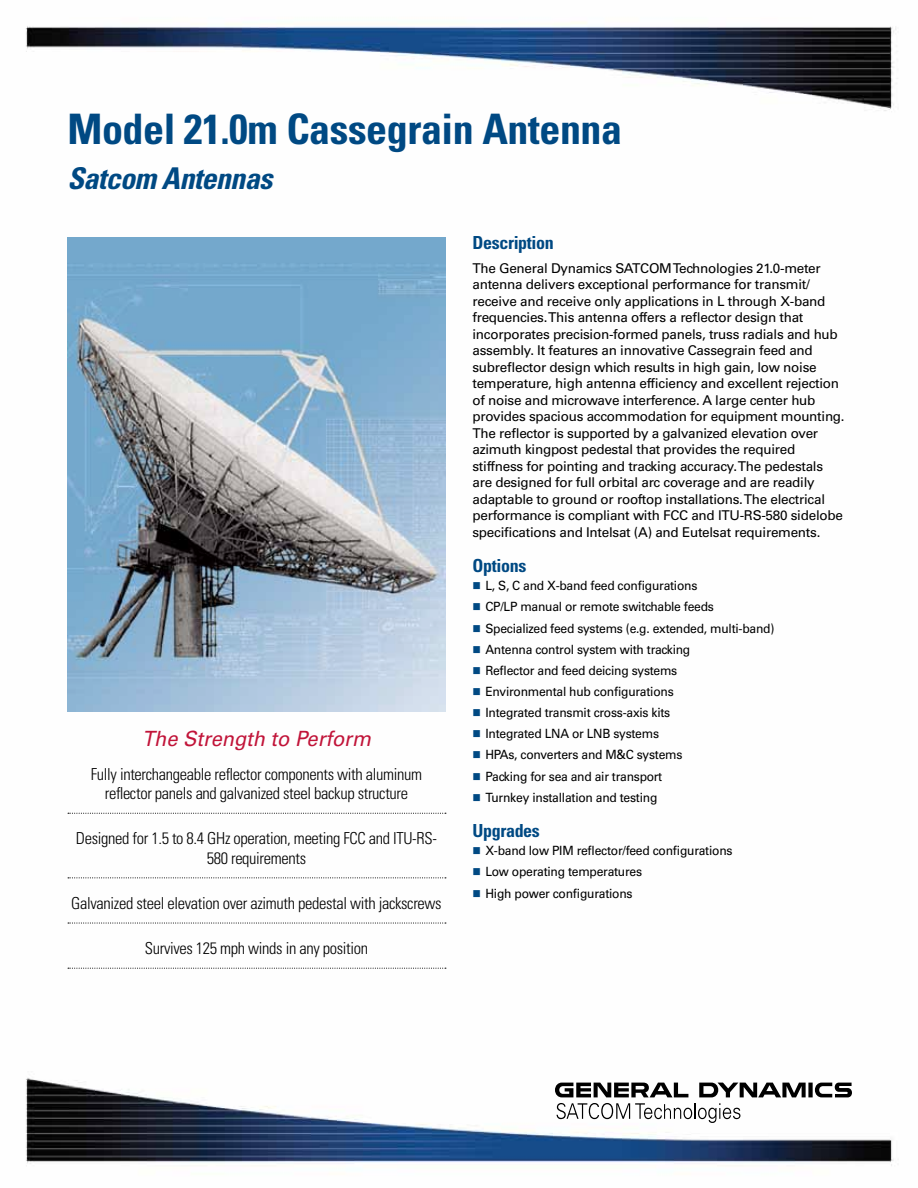
<style>
.page{position:relative;width:918px;height:1188px;background:#fff}
.page>*{position:absolute;margin:0;border:0;box-sizing:border-box;transform-origin:0 0}
.t1{font:700 condensed 42px "Univers LT Std";letter-spacing:-.01em;color:#004983}
.t2{font:italic 700 condensed 30px "Univers LT Std";letter-spacing:-.02em;color:#004983}
.t3{font:italic 21px "Univers LT Std";color:#c11439;scale:.95 1}
.t4{font:700 condensed 18px "Univers LT Std";letter-spacing:-.02em;color:#004983}
.t5{font:300 condensed 16.5px/19.5px "Univers LT Std";letter-spacing:-.02em;color:#000;text-align:center}
.t6{font:13.5px/16.5px "Univers LT Std";letter-spacing:-.02em;color:#000}
.t7{font:12.75px/21.1px "Univers LT Std";letter-spacing:-.02em;color:#000;scale:.95 1}
</style>
<div class="page">
<img style="left:26px;top:22px;width:870px;height:1144px">
<svg style="left:557px;top:1103px;width:183px;height:20px"></svg>
<svg style="left:555px;top:1083px;width:297px;height:14px"></svg>
<svg style="left:68px;top:813px;width:378px;height:1px"></svg>
<svg style="left:68px;top:877px;width:378px;height:1px"></svg>
<svg style="left:68px;top:923px;width:378px;height:1px"></svg>
<svg style="left:68px;top:968px;width:378px;height:1px"></svg>
<img style="left:67px;top:237px;width:378px;height:474px">
<svg style="left:473px;top:582px;width:7px;height:7px"></svg>
<svg style="left:473px;top:603px;width:7px;height:7px"></svg>
<svg style="left:473px;top:625px;width:7px;height:7px"></svg>
<svg style="left:473px;top:646px;width:7px;height:7px"></svg>
<svg style="left:473px;top:667px;width:7px;height:7px"></svg>
<svg style="left:473px;top:688px;width:7px;height:7px"></svg>
<svg style="left:473px;top:709px;width:7px;height:7px"></svg>
<svg style="left:473px;top:730px;width:7px;height:7px"></svg>
<svg style="left:473px;top:751px;width:7px;height:8px"></svg>
<svg style="left:473px;top:773px;width:7px;height:7px"></svg>
<svg style="left:473px;top:794px;width:7px;height:7px"></svg>
<svg style="left:473px;top:847px;width:7px;height:7px"></svg>
<svg style="left:473px;top:869px;width:7px;height:7px"></svg>
<svg style="left:473px;top:890px;width:7px;height:7px"></svg>
<h1 class="t1" style="left:68px;top:103px;width:556px">Model 21.0m Cassegrain Antenna</h1>
<h2 class="t2" style="left:68px;top:160px;width:206px">Satcom Antennas</h2>
<h3 class="t3" style="left:142px;top:726px;width:242px">The Strength to Perform</h3>
<p class="t5" style="left:91px;top:764px;width:333px">Fully interchangeable reflector components with aluminum reflector panels and galvanized steel backup structure</p>
<p class="t5" style="left:76px;top:829px;width:363px">Designed for 1.5 to 8.4 GHz operation, meeting FCC and ITU-RS-<br>580 requirements</p>
<p class="t5" style="left:71px;top:893px;width:372px">Galvanized steel elevation over azimuth pedestal with jackscrews</p>
<p class="t5" style="left:145px;top:939px;width:225px">Survives 125 mph winds in any position</p>
<h3 class="t4" style="left:472px;top:231px;width:83px">Description</h3>
<p class="t6" style="left:472px;top:260px;width:374px">The General Dynamics SATCOM Technologies 21.0-meter antenna delivers exceptional performance for transmit/ receive and receive only applications in L through X-band frequencies. This antenna offers a reflector design that incorporates precision-formed panels, truss radials and hub assembly. It features an innovative Cassegrain feed and subreflector design which results in high gain, low noise temperature, high antenna efficiency and excellent rejection of noise and microwave interference. A large center hub provides spacious accommodation for equipment mounting.<br>The reflector is supported by a galvanized elevation over azimuth kingpost pedestal that provides the required stiffness for pointing and tracking accuracy. The pedestals are designed for full orbital arc coverage and are readily adaptable to ground or rooftop installations. The electrical performance is compliant with FCC and ITU-RS-580 sidelobe specifications and Intelsat (A) and Eutelsat requirements.</p>
<h3 class="t4" style="left:472px;top:555px;width:55px">Options</h3>
<p class="t7" style="left:485px;top:575px;width:306px">L, S, C and X-band feed configurations<br>CP/LP manual or remote switchable feeds Specialized feed systems (e.g. extended, multi-band)<br>Antenna control system with tracking<br>Reflector and feed deicing systems<br>Environmental hub configurations<br>Integrated transmit cross-axis kits<br>Integrated LNA or LNB systems<br>HPAs, converters and M&amp;C systems<br>Packing for sea and air transport<br>Turnkey installation and testing</p>
<h3 class="t4" style="left:472px;top:820px;width:69px">Upgrades</h3>
<p class="t7" style="left:485px;top:840px;width:262px">X-band low PIM reflector/feed configurations<br>Low operating temperatures<br>High power configurations</p>
</div>
